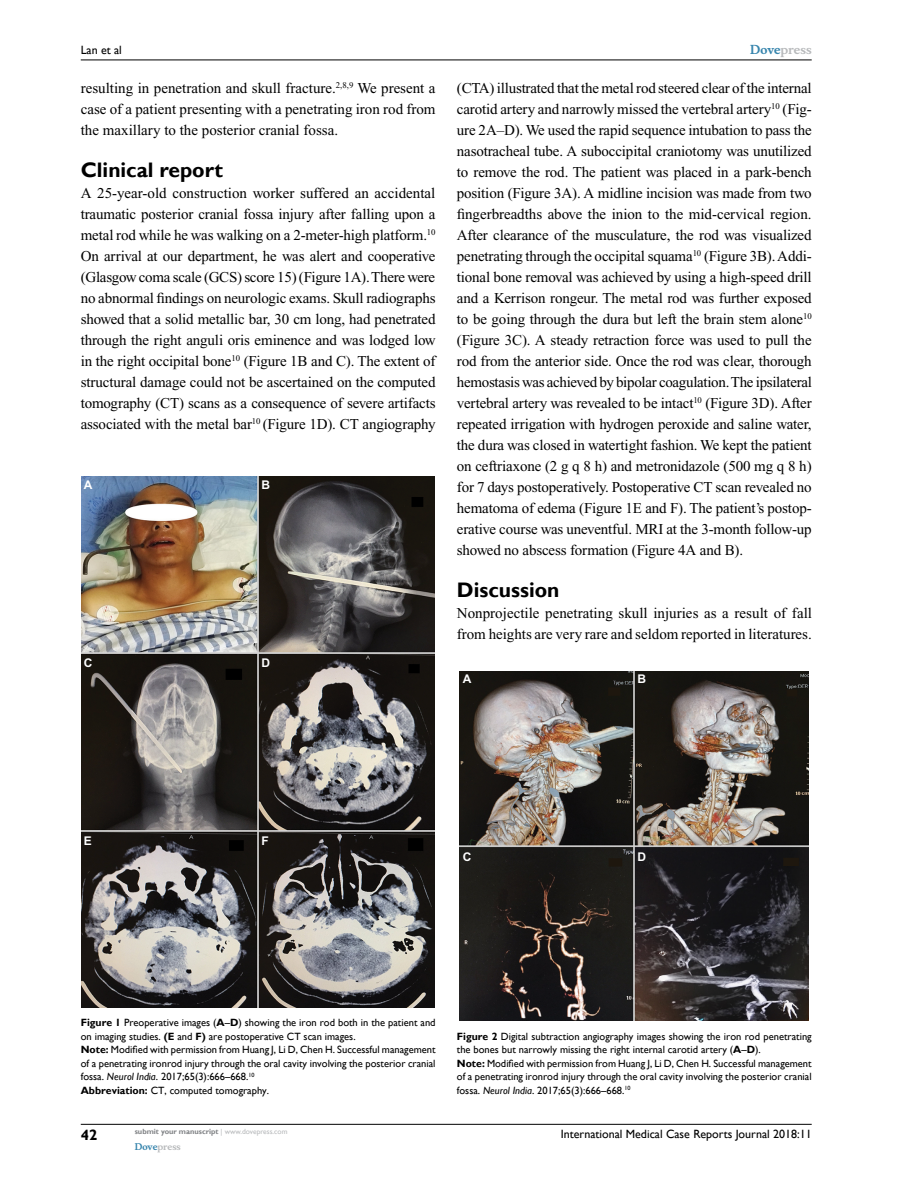
<style>
.page{position:relative;width:918px;height:1188px;background:#fff}
.page>*{position:absolute;margin:0;border:0;box-sizing:border-box;transform-origin:0 0}
.t1{font:700 21px "Gill Sans";color:#000}
.t2{font:15px/21px "Times New Roman";color:#000;text-align:justify}
.t3{font:700 15px "Gill Sans";color:#000}
.t4{font:12px "Gill Sans";color:#000}
.t5{font:700 12px "Arial";color:#fff}
.t6{font:700 12px "Musee";color:#b8babc}
.t7{font:10.5px/13.5px "Gill Sans";color:#000}
.t8{font:700 9px "Musee";color:#b8babc}
.t9{font:700 7.5px "Gill Sans";color:#808285}
.s1{color:#3785ad}
.s2{font-weight:700}
.s3{font-style:italic}
.s4{font-weight:400;color:#b8babc}
</style>
<div class="page">
<hr style="left:81px;top:1124px;width:731px;height:1px;background:#000">
<hr style="left:81px;top:60px;width:731px;height:1px;background:#000">
<img style="left:82px;top:477px;width:353px;height:530px">
<img style="left:460px;top:671px;width:349px;height:350px">
<p class="t4" style="left:81px;top:43px;width:43px">Lan et al</p>
<p class="t2" style="left:81px;top:77px;width:356px">resulting in penetration and skull fracture.<sup>2,8,9</sup> We present a case of a patient presenting with a penetrating iron rod from the maxillary to the posterior cranial fossa.</p>
<h1 class="t1" style="left:81px;top:157px;width:144px">Clinical report</h1>
<p class="t2" style="left:81px;top:182px;width:356px">A 25-year-old construction worker suffered an accidental traumatic posterior cranial fossa injury after falling upon a metal rod while he was walking on a 2-meter-high platform.<sup>10<br></sup>On arrival at our department, he was alert and cooperative (Glasgow coma scale (GCS) score 15) (Figure 1A). There were no abnormal findings on neurologic exams. Skull radiographs showed that a solid metallic bar, 30 cm long, had penetrated through the right anguli oris eminence and was lodged low in the right occipital bone<sup>10</sup> (Figure 1B and C). The extent of structural damage could not be ascertained on the computed tomography (CT) scans as a consequence of severe artifacts associated with the metal bar<sup>10</sup> (Figure 1D). CT angiography</p>
<p class="t5" style="left:84px;top:476px;width:10px">A</p>
<p class="t5" style="left:262px;top:476px;width:10px">B</p>
<p class="t5" style="left:84px;top:654px;width:10px">C</p>
<p class="t5" style="left:262px;top:654px;width:10px">D</p>
<p class="t6" style="left:750px;top:43px;width:63px"><span class="s1">Dove</span>press</p>
<p class="t2" style="left:457px;top:77px;width:357px">(CTA) illustrated that the metal rod steered clear of the internal carotid artery and narrowly missed the vertebral artery<sup>10</sup> (Fig&shy;ure 2A–D). We used the rapid sequence intubation to pass the nasotracheal tube. A suboccipital craniotomy was unutilized to remove the rod. The patient was placed in a park-bench position (Figure 3A). A midline incision was made from two fingerbreadths above the inion to the mid-cervical region.<br>After clearance of the musculature, the rod was visualized penetrating through the occipital squama<sup>10</sup> (Figure 3B). Addi&shy;tional bone removal was achieved by using a high-speed drill and a Kerrison rongeur. The metal rod was further exposed to be going through the dura but left the brain stem alone<sup>10 </sup>(Figure 3C). A steady retraction force was used to pull the rod from the anterior side. Once the rod was clear, thorough hemostasis was achieved by bipolar coagulation. The ipsilateral vertebral artery was revealed to be intact<sup>10</sup> (Figure 3D). After repeated irrigation with hydrogen peroxide and saline water, the dura was closed in watertight fashion. We kept the patient on ceftriaxone (2 g q 8 h) and metronidazole (500 mg q 8 h) for 7 days postoperatively. Postoperative CT scan revealed no hematoma of edema (Figure 1E and F). The patient’s postop&shy;erative course was uneventful. MRI at the 3-month follow-up showed no abscess formation (Figure 4A and B).</p>
<h1 class="t1" style="left:457px;top:577px;width:104px">Discussion</h1>
<p class="t2" style="left:457px;top:602px;width:357px">Nonprojectile penetrating skull injuries as a result of fall from heights are very rare and seldom reported in literatures.</p>
<p class="t5" style="left:463px;top:670px;width:10px">A</p>
<p class="t5" style="left:638px;top:670px;width:10px">B</p>
<p class="t5" style="left:84px;top:832px;width:10px">E</p>
<p class="t5" style="left:262px;top:832px;width:9px">F</p>
<p class="t5" style="left:463px;top:848px;width:10px">C</p>
<p class="t5" style="left:638px;top:848px;width:10px">D</p>
<p class="t7" style="left:81px;top:1016px;width:356px"><span class="s2">Figure 1</span> Preoperative images (<span class="s2">A</span>–<span class="s2">D</span>) showing the iron rod both in the patient and on imaging studies. <span class="s2">(E</span> and <span class="s2">F)</span> are postoperative CT scan images.<br><span class="s2">Note:</span> Modified with permission from Huang J, Li D, Chen H. Successful management of a penetrating ironrod injury through the oral cavity involving the posterior cranial fossa. <span class="s3">Neurol India</span>. 2017;65(3):666–668.<sup>10<br></sup><span class="s2">Abbreviation:</span> CT, computed tomography.</p>
<p class="t3" style="left:81px;top:1126px;width:18px">42</p>
<p class="t9" style="left:135px;top:1127px;width:154px">submit your manuscript <span class="s4">| www.dovepress.com</span></p>
<p class="t8" style="left:135px;top:1141px;width:48px"><span class="s1">Dove</span>press</p>
<p class="t7" style="left:457px;top:1030px;width:356px"><span class="s2">Figure 2</span> Digital subtraction angiography images showing the iron rod penetrating the bones but narrowly missing the right internal carotid artery (<span class="s2">A</span>–<span class="s2">D</span>).<br><span class="s2">Note:</span> Modified with permission from Huang J, Li D, Chen H. Successful management of a penetrating ironrod injury through the oral cavity involving the posterior cranial fossa. <span class="s3">Neurol India</span>. 2017;65(3):666–668.<sup>10</sup></p>
<p class="t4" style="left:561px;top:1127px;width:252px">International Medical Case Reports Journal 2018:11</p>
</div>
